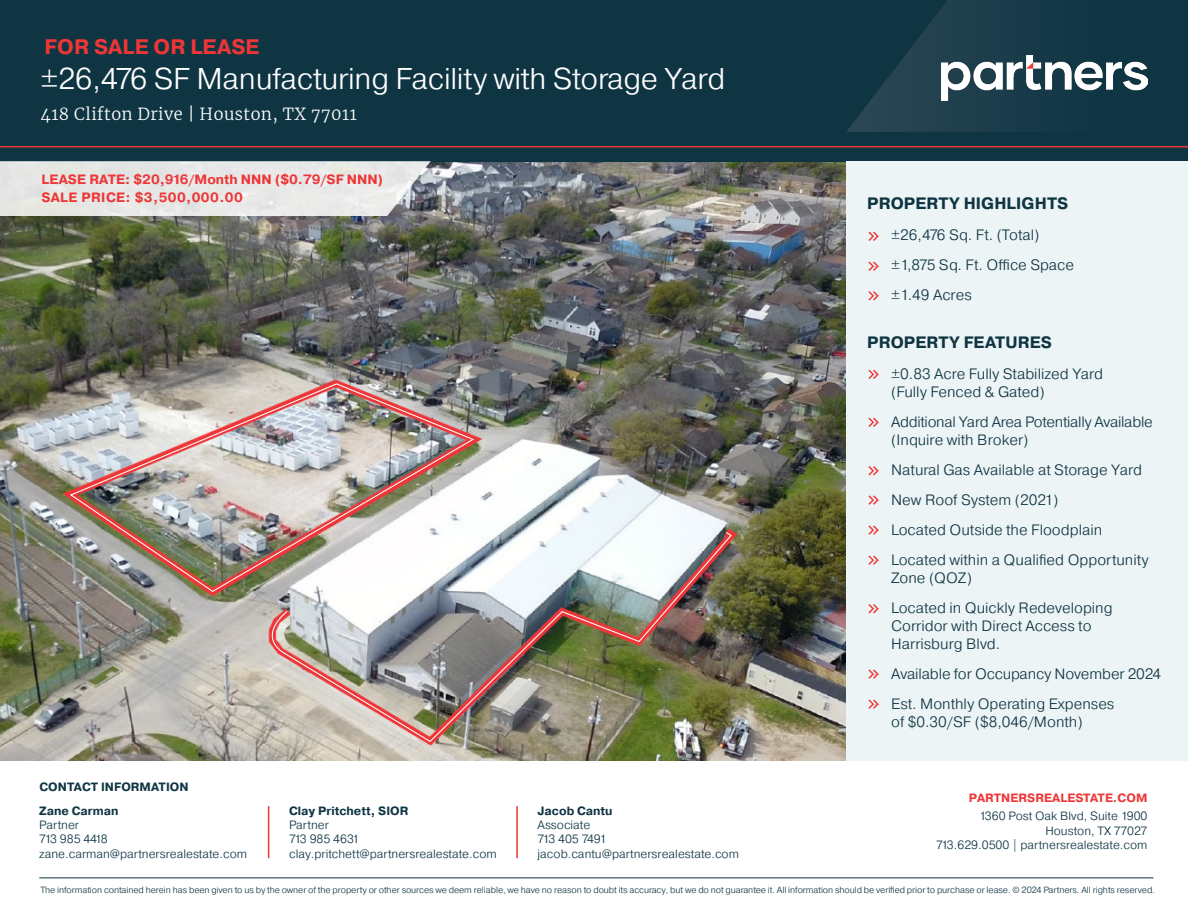
<style>
.page{position:relative;width:1188px;height:918px;background:#fff}
.page>*{position:absolute;margin:0;border:0;box-sizing:border-box;transform-origin:0 0}
.t1{font:300 30px "Pragmatica";letter-spacing:-.01em;color:#fff}
.t2{font:700 21px "Pragmatica";letter-spacing:.005em;color:#ee3637}
.t3{font:700 16.5px "Pragmatica";letter-spacing:.005em;color:#0f3543}
.t4{font:300 16.5px "Merriweather";letter-spacing:.03em;color:#fff}
.t5{font:300 15px/18px "Pragmatica";color:#0f3543}
.t6{font:300 15px/18px "Pragmatica";letter-spacing:-.02em;color:#0f3543}
.t7{font:700 13.5px "Pragmatica";letter-spacing:.01em;color:#ee3637}
.t8{font:700 13.5px "Pragmatica";letter-spacing:.03em;color:#ee3637}
.t9{font:300 12px/14.4px "Pragmatica";color:#0f3543;text-align:right}
.t10{font:700 12px "Pragmatica";color:#0f3543}
.t11{font:700 12px "Pragmatica";letter-spacing:.005em;color:#ee3637}
.t12{font:300 12px "Pragmatica";letter-spacing:-.075em;color:#0f3543}
.t13{font:300 12px "Pragmatica";letter-spacing:-.095em;color:#0f3543}
.t14{font:300 9px "Pragmatica";letter-spacing:-.01em;color:#0f3543}
</style>
<div class="page">
<img style="left:0;top:161px;width:846px;height:600px">
<div style="left:0;top:0;width:1188px;height:161px;background:#0f3543"></div>
<hr style="left:0;top:146px;width:1188px;height:1px;background:#ee3637">
<svg style="left:0;top:161px;width:431px;height:55px;background:#e1e2e1"></svg>
<svg style="left:847px;top:0;width:167px;height:132px;fill:#1d3e4c"></svg>
<img style="left:941px;top:55px;width:207px;height:46px">
<img style="left:70px;top:383px;width:405px;height:210px">
<img style="left:257px;top:531px;width:476px;height:212px">
<hr style="left:39px;top:878px;width:1115px;height:1px;background:#0f3543">
<hr style="left:268px;top:806px;width:1px;height:52px;background:#ee3b39">
<hr style="left:516px;top:806px;width:2px;height:52px;background:#ee3b39">
<div style="left:846px;top:161px;width:342px;height:600px;background:#edf4f6"></div>
<svg style="left:868px;top:232px;width:11px;height:9px"></svg>
<svg style="left:868px;top:370px;width:11px;height:9px"></svg>
<svg style="left:868px;top:495px;width:11px;height:10px"></svg>
<svg style="left:868px;top:262px;width:11px;height:9px"></svg>
<svg style="left:868px;top:418px;width:11px;height:9px"></svg>
<svg style="left:868px;top:525px;width:11px;height:10px"></svg>
<svg style="left:868px;top:291px;width:11px;height:10px"></svg>
<svg style="left:868px;top:466px;width:11px;height:10px"></svg>
<svg style="left:868px;top:555px;width:11px;height:10px"></svg>
<svg style="left:868px;top:604px;width:11px;height:9px"></svg>
<svg style="left:868px;top:669px;width:11px;height:10px"></svg>
<svg style="left:868px;top:699px;width:11px;height:10px"></svg>
<p class="t2" style="left:45px;top:33px;width:216px">FOR SALE OR LEASE</p>
<p class="t1" style="left:40px;top:59px;width:686px">±26,476 SF Manufacturing Facility with Storage Yard</p>
<p class="t4" style="left:40px;top:103px;width:318px">418 Clifton Drive | Houston, TX 77011</p>
<p class="t7" style="left:41px;top:171px;width:343px">LEASE RATE: $20,916/Month NNN ($0.79/SF NNN)</p>
<p class="t8" style="left:41px;top:189px;width:203px">SALE PRICE: $3,500,000.00</p>
<p class="t10" style="left:39px;top:779px;width:151px">CONTACT INFORMATION</p>
<p class="t10" style="left:39px;top:803px;width:81px">Zane Carman</p>
<p class="t9" style="left:39px;top:817px;width:41px">Partner</p>
<p class="t12" style="left:39px;top:832px;width:70px">713 985 4418</p>
<p class="t9" style="left:39px;top:846px;width:209px">zane.carman@partnersrealestate.com</p>
<p class="t10" style="left:289px;top:803px;width:121px">Clay Pritchett, SIOR</p>
<p class="t9" style="left:289px;top:817px;width:41px">Partner</p>
<p class="t9" style="left:289px;top:832px;width:71px">713 985 4631</p>
<p class="t9" style="left:289px;top:846px;width:209px">clay.pritchett@partnersrealestate.com</p>
<p class="t10" style="left:538px;top:803px;width:76px">Jacob Cantu</p>
<p class="t9" style="left:538px;top:817px;width:54px">Associate</p>
<p class="t13" style="left:538px;top:832px;width:70px">713 405 7491</p>
<p class="t9" style="left:538px;top:846px;width:203px">jacob.cantu@partnersrealestate.com</p>
<p class="t3" style="left:867px;top:193px;width:203px">PROPERTY HIGHLIGHTS</p>
<p class="t5" style="left:891px;top:226px;width:150px">±26,476 Sq. Ft. (Total)</p>
<p class="t5" style="left:891px;top:256px;width:184px">±1,875 Sq. Ft. Office Space</p>
<p class="t5" style="left:891px;top:286px;width:82px">±1.49 Acres</p>
<p class="t3" style="left:867px;top:332px;width:186px">PROPERTY FEATURES</p>
<p class="t5" style="left:891px;top:365px;width:213px">±0.83 Acre Fully Stabilized Yard (Fully Fenced &amp; Gated)</p>
<p class="t6" style="left:891px;top:413px;width:263px">Additional Yard Area Potentially Available (Inquire with Broker)</p>
<p class="t5" style="left:891px;top:461px;width:252px">Natural Gas Available at Storage Yard</p>
<p class="t5" style="left:891px;top:491px;width:169px">New Roof System (2021)</p>
<p class="t5" style="left:891px;top:521px;width:213px">Located Outside the Floodplain</p>
<p class="t5" style="left:891px;top:551px;width:259px">Located within a Qualified Opportunity<br>Zone (QOZ)</p>
<p class="t5" style="left:891px;top:599px;width:223px">Located in Quickly Redeveloping<br>Corridor with Direct Access to<br>Harrisburg Blvd.</p>
<p class="t5" style="left:891px;top:665px;width:271px">Available for Occupancy November 2024</p>
<p class="t5" style="left:891px;top:695px;width:225px">Est. Monthly Operating Expenses of $0.30/SF ($8,046/Month)</p>
<p class="t11" style="left:969px;top:790px;width:180px">PARTNERSREALESTATE.COM</p>
<p class="t9" style="left:979px;top:809px;width:170px">1360 Post Oak Blvd, Suite 1900<br>Houston, TX 77027</p>
<p class="t9" style="left:936px;top:838px;width:213px">713.629.0500 | partnersrealestate.com</p>
<p class="t14" style="left:40px;top:884px;width:1116px">The information contained herein has been given to us by the owner of the property or other sources we deem reliable, we have no reason to doubt its accuracy, but we do not guarantee it. All information should be verified prior to purchase or lease. © 2024 Partners. All rights reserved.</p>
</div>
